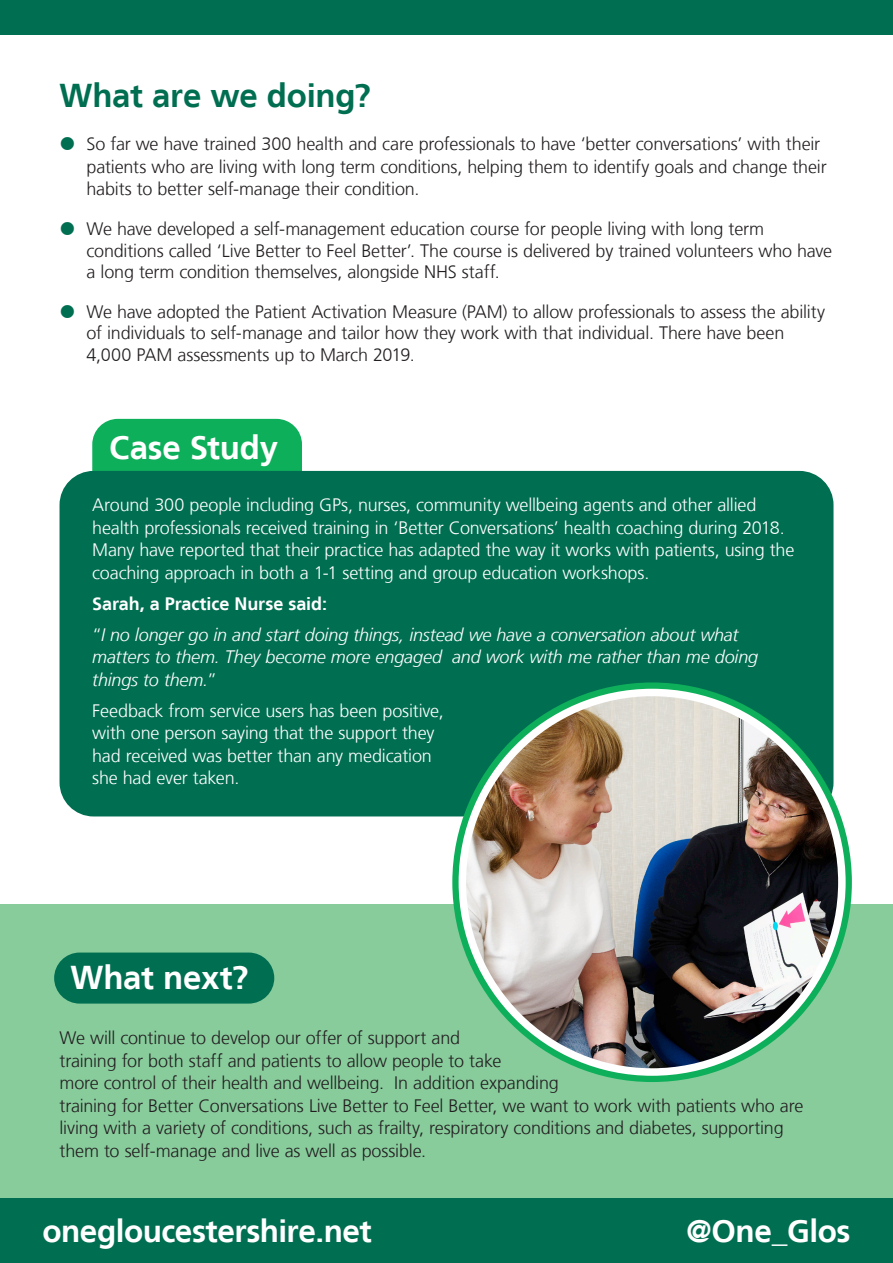
<style>
.page{position:relative;width:893px;height:1263px;background:#fff}
.page>*{position:absolute;margin:0;border:0;box-sizing:border-box;transform-origin:0 0}
.t1{font:700 33px "Frutiger LT";letter-spacing:-.005em;color:#fff}
.t2{font:700 33px "Frutiger LT";letter-spacing:-.01em;color:#006e51}
.t3{font:700 31.5px "Frutiger LT";letter-spacing:-.015em;color:#fff}
.t4{font:300 18px/22.5px "Frutiger LT";letter-spacing:-.01em;color:#231f20}
.t5{font:300 18px/22.5px "Frutiger LT";letter-spacing:-.01em;color:#fff}
.t6{font:italic 300 18px/22.5px "Frutiger LT";letter-spacing:-.01em;color:#fff}
.t7{font:700 18px "Frutiger LT";letter-spacing:-.005em;color:#fff}
.s1{font-style:normal}
</style>
<div class="page">
<div style="left:0;top:904px;width:893px;height:326px;background:#88cc9c"></div>
<div style="left:54px;top:952px;width:220px;height:51px;background:#006e51;border-radius:26px"></div>
<div style="left:92px;top:419px;width:210px;height:117px;background:#0daf5a;border-radius:26px"></div>
<div style="left:60px;top:471px;width:773px;height:345px;background:#006e51;border-radius:34px"></div>
<div style="left:452px;top:682px;width:400px;height:400px;border:20px solid #0daf5a;border-radius:50%"></div>
<img style="left:462px;top:692px;width:380px;height:380px;border-radius:190px">
<div style="left:0;top:1198px;width:893px;height:65px;background:#006e51"></div>
<div style="left:0;top:0;width:893px;height:34px;background:#006e51"></div>
<p class="t2" style="left:60px;top:76px;width:313px">What are we doing?</p>
<p class="t4" style="left:87px;top:133px;width:742px">So far we have trained 300 health and care professionals to have ‘better conversations’ with their patients who are living with long term conditions, helping them to identify goals and change their habits to better self-manage their condition.</p>
<p class="t4" style="left:87px;top:218px;width:747px;line-height:21.6px">We have developed a self-management education course for people living with long term conditions called ‘Live Better to Feel Better’. The course is delivered by trained volunteers who have a long term condition themselves, alongside NHS staff.</p>
<p class="t4" style="left:87px;top:301px;width:740px;line-height:21.6px">We have adopted the Patient Activation Measure (PAM) to allow professionals to assess the ability of individuals to self-manage and tailor how they work with that individual. There have been<br>4,000 PAM assessments up to March 2019.</p>
<p class="t1" style="left:109px;top:428px;width:170px">Case Study</p>
<p class="t5" style="left:92px;top:494px;width:704px">Around 300 people including GPs, nurses, community wellbeing agents and other allied health professionals received training in ‘Better Conversations’ health coaching during 2018.<br>Many have reported that their practice has adapted the way it works with patients, using the coaching approach in both a 1-1 setting and group education workshops.</p>
<p class="t7" style="left:92px;top:593px;width:236px">Sarah, a Practice Nurse said:</p>
<p class="t6" style="left:92px;top:624px;width:667px"><span class="s1">“</span>I no longer go in and start doing things, instead we have a conversation about what matters to them. They become more engaged and work with me rather than me doing things to them.<span class="s1">”</span></p>
<p class="t5" style="left:92px;top:700px;width:353px">Feedback from service users has been positive, with one person saying that the support they had received was better than any medication she had ever taken.</p>
<p class="t1" style="left:70px;top:958px;width:180px">What next?</p>
<p class="t4" style="left:60px;top:1027px;width:745px">We will continue to develop our offer of support and<br>training for both staff and patients to allow people to take<br>more control of their health and wellbeing. In addition expanding<br>training for Better Conversations Live Better to Feel Better, we want to work with patients who are living with a variety of conditions, such as frailty, respiratory conditions and diabetes, supporting them to self-manage and live as well as possible.</p>
<p class="t3" style="left:43px;top:1213px;width:331px">onegloucestershire.net</p>
<p class="t3" style="left:686px;top:1213px;width:165px">@One_Glos</p>
</div>
